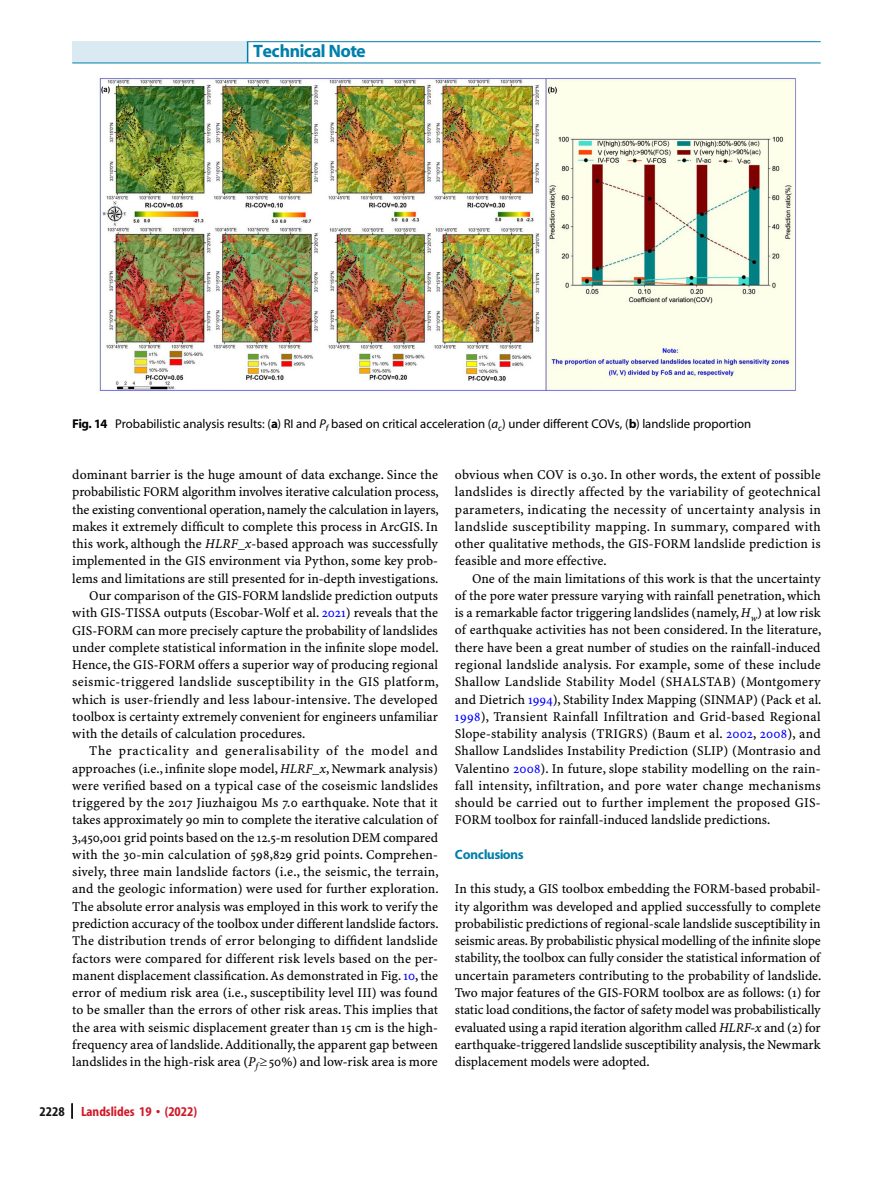
<style>
.page{position:relative;width:893px;height:1187px;background:#fff}
.page>*{position:absolute;margin:0;border:0;box-sizing:border-box;transform-origin:0 0}
.t1{font:700 18px "S Myriad";color:#007faa}
.t2{font:13.5px/17.2px "S Minion Plus";color:#000;text-align:justify}
.t3{font:13.5px "S Minion Plus";letter-spacing:.025em;color:#000}
.t4{font:13.5px "S Minion Plus";letter-spacing:.045em;color:#000}
.t5{font:13.5px "Adv TT152 d 38 d 7.B";color:#d11a29}
.t6{font:700 13.5px "S Myriad";color:#007faa}
.t7{font:12.75px "S Myriad Regular 2";color:#000}
.s1{font-family:"S Myriad";font-weight:700}
.s2{font-family:"S Myriad";font-style:italic}
.s3{font-style:italic}
.s4{color:#00f}
.s5{font-family:"Adv TT152 d 38 d 7.B2";color:#131413}
.s6{font-family:"Adv P0005"}
</style>
<div class="page">
<div style="left:72px;top:42px;width:176px;height:21px;background:#daeaf3"></div>
<svg style="left:247px;top:42px;width:1px;height:21px"></svg>
<hr style="left:72px;top:63px;width:176px;height:1px;background:#007faa">
<hr style="left:247px;top:41px;width:574px;height:1px;background:#007faa">
<hr style="left:248px;top:63px;width:573px;height:1px;background:#007faa">
<img style="left:97px;top:78px;width:700px;height:314px">
<svg style="left:72px;top:1103px;width:1px;height:15px"></svg>
<h1 class="t1" style="left:254px;top:42px;width:113px">Technical Note</h1>
<p class="t7" style="left:72px;top:417px;width:680px"><span class="s1">Fig. 14</span> Probabilistic analysis results: (<span class="s1">a</span>) RI and <span class="s2">P</span><sub>f</sub> based on critical acceleration (<span class="s2">a</span><sub>c</sub>) under different COVs, (<span class="s1">b</span>) landslide proportion</p>
<p class="t2" style="left:72px;top:466px;width:367px">dominant barrier is the huge amount of data exchange. Since the</p>
<p class="t2" style="left:72px;top:483px;width:368px">probabilistic FORM algorithm involves iterative calculation process,</p>
<p class="t2" style="left:72px;top:501px;width:368px">the existing conventional operation, namely the calculation in layers,</p>
<p class="t2" style="left:72px;top:518px;width:367px">makes it extremely difficult to complete this process in ArcGIS. In</p>
<p class="t2" style="left:72px;top:535px;width:367px">this work, although the <span class="s3">HLRF_x</span>-based approach was successfully</p>
<p class="t2" style="left:72px;top:552px;width:367px">implemented in the GIS environment via Python, some key prob-</p>
<p class="t2" style="left:72px;top:570px;width:368px">lems and limitations are still presented for in-depth investigations.</p>
<p class="t2" style="left:89px;top:587px;width:350px">Our comparison of the GIS-FORM landslide prediction outputs</p>
<p class="t2" style="left:72px;top:604px;width:367px">with GIS-TISSA outputs (Escobar-Wolf et al. <span class="s4">2021</span>) reveals that the</p>
<p class="t2" style="left:72px;top:621px;width:367px">GIS-FORM can more precisely capture the probability of landslides</p>
<p class="t2" style="left:72px;top:639px;width:368px">under complete statistical information in the infinite slope model.</p>
<p class="t2" style="left:72px;top:656px;width:367px">Hence, the GIS-FORM offers a superior way of producing regional</p>
<p class="t3" style="left:72px;top:674px;width:368px">seismic-triggered landslide susceptibility in the GIS platform,</p>
<p class="t2" style="left:72px;top:690px;width:367px">which is user-friendly and less labour-intensive. The developed</p>
<p class="t2" style="left:72px;top:708px;width:367px">toolbox is certainty extremely convenient for engineers unfamiliar</p>
<p class="t2" style="left:72px;top:725px;width:235px">with the details of calculation procedures.</p>
<p class="t4" style="left:89px;top:743px;width:350px">The practicality and generalisability of the model and</p>
<p class="t2" style="left:72px;top:759px;width:367px">approaches (i.e., infinite slope model, <span class="s3">HLRF_x</span>, Newmark analysis)</p>
<p class="t2" style="left:72px;top:777px;width:367px">were verified based on a typical case of the coseismic landslides</p>
<p class="t2" style="left:72px;top:794px;width:367px">triggered by the 2017 Jiuzhaigou Ms 7.0 earthquake. Note that it</p>
<p class="t2" style="left:72px;top:811px;width:367px">takes approximately 90 min to complete the iterative calculation of</p>
<p class="t2" style="left:72px;top:828px;width:367px">3,450,001 grid points based on the 12.5-m resolution DEM compared</p>
<p class="t2" style="left:72px;top:846px;width:367px">with the 30-min calculation of 598,829 grid points. Comprehen-</p>
<p class="t2" style="left:72px;top:863px;width:368px">sively, three main landslide factors (i.e., the seismic, the terrain,</p>
<p class="t2" style="left:72px;top:880px;width:368px">and the geologic information) were used for further exploration.</p>
<p class="t2" style="left:72px;top:897px;width:367px">The absolute error analysis was employed in this work to verify the</p>
<p class="t2" style="left:72px;top:915px;width:368px">prediction accuracy of the toolbox under different landslide factors.</p>
<p class="t2" style="left:72px;top:932px;width:367px">The distribution trends of error belonging to diffident landslide</p>
<p class="t2" style="left:72px;top:949px;width:367px">factors were compared for different risk levels based on the per-</p>
<p class="t2" style="left:72px;top:966px;width:367px">manent displacement classification. As demonstrated in Fig.<span class="s4">10</span>, the</p>
<p class="t2" style="left:72px;top:984px;width:367px">error of medium risk area (i.e., susceptibility level III) was found</p>
<p class="t2" style="left:72px;top:1001px;width:367px">to be smaller than the errors of other risk areas. This implies that</p>
<p class="t2" style="left:72px;top:1018px;width:367px">the area with seismic displacement greater than 15 cm is the high-</p>
<p class="t2" style="left:72px;top:1035px;width:367px">frequency area of landslide. Additionally, the apparent gap between</p>
<p class="t2" style="left:72px;top:1053px;width:367px">landslides in the high-risk area (<span class="s3">P</span><sub>f</sub>≥50%) and low-risk area is more</p>
<p class="t5" style="left:39px;top:1106px;width:159px"><span class="s5">2228</span> Landslides 19 <span class="s6">&amp;</span> (2022)</p>
<p class="t2" style="left:455px;top:466px;width:367px">obvious when COV is 0.30. In other words, the extent of possible landslides is directly affected by the variability of geotechnical parameters, indicating the necessity of uncertainty analysis in landslide susceptibility mapping. In summary, compared with other qualitative methods, the GIS-FORM landslide prediction is feasible and more effective.</p>
<p class="t2" style="left:455px;top:570px;width:368px;text-indent:17px">One of the main limitations of this work is that the uncertainty of the pore water pressure varying with rainfall penetration, which is a remarkable factor triggering landslides (namely, <span class="s3">H</span><sub>w</sub>) at low risk of earthquake activities has not been considered. In the literature, there have been a great number of studies on the rainfall-induced regional landslide analysis. For example, some of these include Shallow Landslide Stability Model (SHALSTAB) (Montgomery and Dietrich <span class="s4">1994</span>), Stability Index Mapping (SINMAP) (Pack et al.<br><span class="s4">1998</span>), Transient Rainfall Infiltration and Grid-based Regional Slope-stability analysis (TRIGRS) (Baum et al. <span class="s4">2002</span>, <span class="s4">2008</span>), and Shallow Landslides Instability Prediction (SLIP) (Montrasio and Valentino <span class="s4">2008</span>). In future, slope stability modelling on the rain&shy;fall intensity, infiltration, and pore water change mechanisms should be carried out to further implement the proposed GIS-FORM toolbox for rainfall-induced landslide predictions.</p>
<p class="t6" style="left:455px;top:847px;width:70px">Conclusions</p>
<p class="t2" style="left:455px;top:880px;width:368px">In this study, a GIS toolbox embedding the FORM-based probabil&shy;ity algorithm was developed and applied successfully to complete probabilistic predictions of regional-scale landslide susceptibility in seismic areas. By probabilistic physical modelling of the infinite slope stability, the toolbox can fully consider the statistical information of uncertain parameters contributing to the probability of landslide.<br>Two major features of the GIS-FORM toolbox are as follows: (1) for static load conditions, the factor of safety model was probabilistically evaluated using a rapid iteration algorithm called <span class="s3">HLRF-x</span> and (2) for earthquake-triggered landslide susceptibility analysis, the Newmark displacement models were adopted.</p>
</div>
